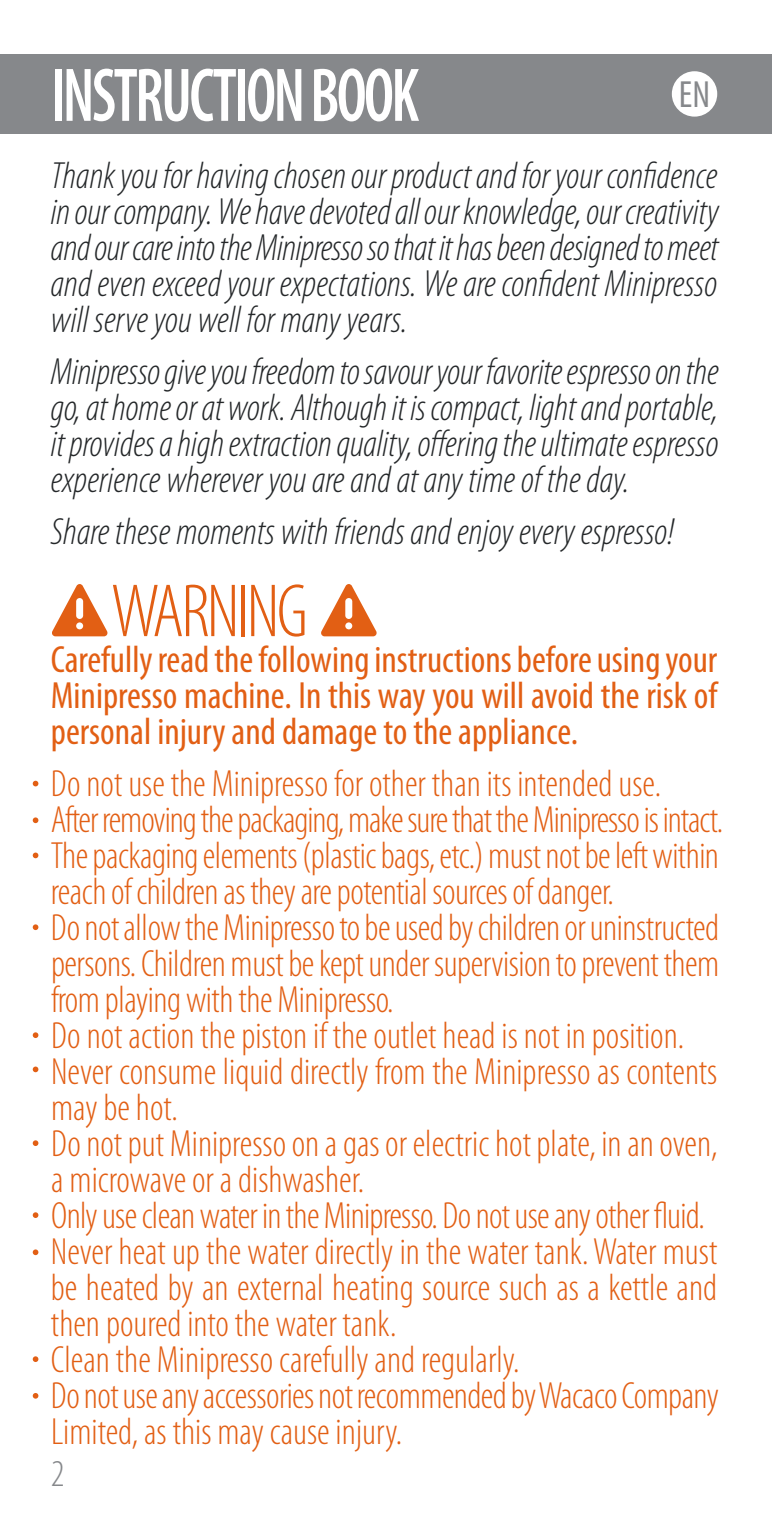
<style>
.page{position:relative;width:772px;height:1531px;background:#fff}
.page>*{position:absolute;margin:0;border:0;box-sizing:border-box;transform-origin:0 0}
.t1{font:600 condensed 76.8px "Myriad Pro";letter-spacing:-.04em;color:#fff;scale:.83 1}
.t2{font:300 condensed 76px "Myriad Pro";letter-spacing:-.04em;color:#e25f14}
.t3{font:300 condensed 38px/36px "Myriad Pro";letter-spacing:-.01em;color:#e25f14}
.t4{font:italic 300 condensed 38px/36px "Myriad Pro";color:#242729;text-align:justify}
.t5{font:condensed 38px/36px "Myriad Pro";color:#e25f14;text-align:justify}
.t6{font:condensed 38px "Myriad Pro";color:#86888b}
.t7{font:300 condensed 38px "Myriad Pro";color:#86888b}
</style>
<div class="page">
<div style="left:0;top:54px;width:771px;height:80px;background:#86888b"></div>
<div style="left:671px;top:71px;width:45px;height:46px;background:#fff;border-radius:50%"></div>
<svg style="left:321px;top:584px;width:55px;height:52px"></svg>
<svg style="left:52px;top:584px;width:56px;height:52px"></svg>
<svg style="left:33px;top:781px;width:5px;height:5px"></svg>
<svg style="left:33px;top:817px;width:5px;height:6px"></svg>
<svg style="left:33px;top:852px;width:5px;height:6px"></svg>
<svg style="left:33px;top:924px;width:5px;height:6px"></svg>
<svg style="left:33px;top:1032px;width:5px;height:6px"></svg>
<svg style="left:33px;top:1066px;width:5px;height:6px"></svg>
<svg style="left:33px;top:1140px;width:5px;height:6px"></svg>
<svg style="left:33px;top:1212px;width:5px;height:6px"></svg>
<svg style="left:33px;top:1249px;width:5px;height:6px"></svg>
<svg style="left:33px;top:1356px;width:5px;height:6px"></svg>
<svg style="left:33px;top:1393px;width:5px;height:5px"></svg>
<h1 class="t1" style="left:51px;top:53px;width:445px">INSTRUCTION BOOK</h1>
<p class="t6" style="left:678px;top:74px;width:33px">EN</p>
<p class="t4" style="left:51px;top:158px;width:669px">Thankyouforhavingchosenourproductandforyourconfidence inourcompany.Wehavedevotedallourknowledge,ourcreativity andour careintotheMinipressosothatithasbeendesignedtomeet and even exceed yourexpectations. We are confident Minipresso will serve you well for many years.</p>
<p class="t4" style="left:51px;top:354px;width:669px">Minipressogiveyoufreedomtosavouryourfavoriteespressoonthe go,athomeoratwork. Althoughit iscompact, lightandportable, itprovidesahighextractionquality,offeringtheultimateespresso experience wherever you are and at any time of the day.</p>
<p class="t4" style="left:51px;top:514px;width:624px">Share these moments with friends and enjoy every espresso!</p>
<h2 class="t2" style="left:111px;top:570px;width:198px">WARNING</h2>
<p class="t5" style="left:51px;top:642px;width:667px">Carefullyreadthefollowinginstructionsbeforeusingyour Minipresso machine. In this way you will avoid the risk of personal injury and damage to the appliance.</p>
<p class="t3" style="left:51px;top:766px;width:673px">Do not use the Minipresso for other than its intended use.<br>Afterremoving the packaging, make sure that the Minipressoisintact.<br>Thepackagingelements(plasticbags,etc.)mustnotbeleftwithin reach of children astheyarepotentialsourcesof danger.<br>DonotallowtheMinipressotobeusedbychildrenoruninstructed persons.Childrenmustbekeptundersupervisiontoprevent them from playing with theMinipresso.<br>Do not action the piston if the outlet head is not in position.<br>Never consume liquid directly from the Minipresso as contents may be hot.<br>Donotput Minipressoonagasorelectrichotplate, inanoven, a microwave or a dishwasher.<br>Onlyuse cleanwaterin theMinipresso. Do not useany other fluid.<br>Never heat up the water directly in the water tank.Water must be heated by an external heating source such as a kettle and then poured into the water tank.<br>Clean the Minipresso carefully and regularly.<br>DonotuseanyaccessoriesnotrecommendedbyWacacoCompany Limited, as this may cause injury.</p>
<p class="t7" style="left:51px;top:1453px;width:15px">2</p>
</div>
